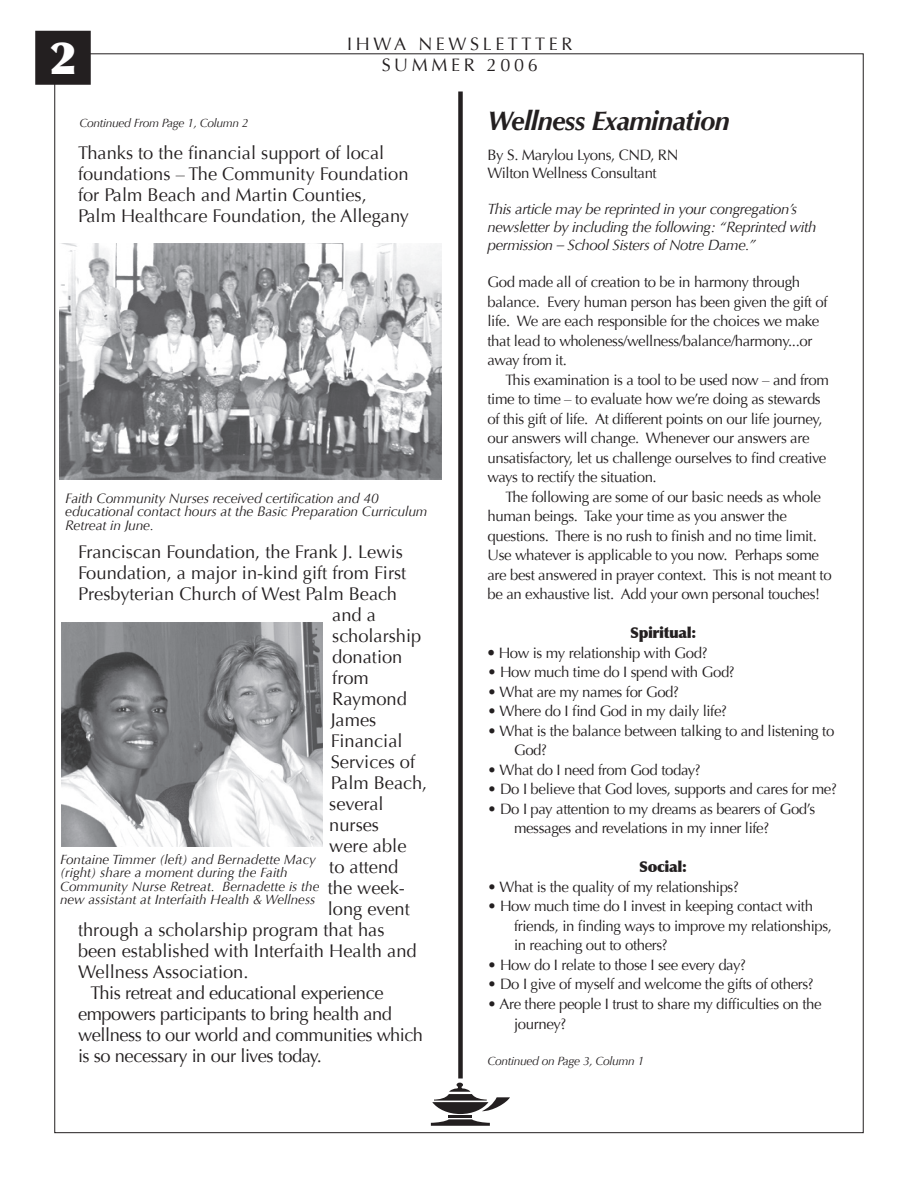
<style>
.page{position:relative;width:918px;height:1188px;background:#fff}
.page>*{position:absolute;margin:0;border:0;box-sizing:border-box;transform-origin:0 0}
.t1{font:900 45px "Optima";color:#fff}
.t2{font:italic 700 27px "Optima";letter-spacing:-.025em;color:#231f20}
.t3{font:18.3px/21px "Optima";color:#231f20}
.t4{font:18.3px "Optima";letter-spacing:-.025em;color:#231f20}
.t5{font:18px "Optima";letter-spacing:.2em;color:#231f20}
.t6{font:15px/19.5px "Optima";letter-spacing:-.025em;color:#231f20}
.t7{font:italic 15px/18px "Optima";letter-spacing:-.025em;color:#231f20}
.t8{font:900 15px "Optima";letter-spacing:-.025em;color:#231f20}
.t9{font:italic 13.95px/14px "Optima";letter-spacing:-.01em;color:#231f20}
.t10{font:italic 13.5px/13.5px "Optima";color:#231f20}
.t11{font:italic 12px "Optima";letter-spacing:-.025em;color:#231f20}
.s1{font-weight:900}
</style>
<div class="page">
<div style="left:458px;top:92px;width:5px;height:986px;background:#231f20"></div>
<svg style="left:431px;top:1083px;width:79px;height:43px"></svg>
<div style="left:36px;top:32px;width:54px;height:52px;background:#231f20"></div>
<div style="left:35px;top:31px;width:56px;height:54px;border:2px solid #231f20"></div>
<img style="left:60px;top:243px;width:382px;height:236px">
<img style="left:61px;top:622px;width:262px;height:225px">
<h1 class="t1" style="left:50px;top:31px;width:28px">2</h1>
<p class="t5" style="left:347px;top:33px;width:227px">IHWA NEWSLETTTER</p>
<p class="t5" style="left:382px;top:55px;width:158px">SUMMER 2006</p>
<p class="t11" style="left:80px;top:115px;width:171px">Continued From Page 1, Column 2</p>
<p class="t3" style="left:78px;top:143px;width:333px">Thanks to the financial support of local foundations – The Community Foundation for Palm Beach and Martin Counties, Palm Healthcare Foundation, the Allegany</p>
<p class="t9" style="left:65px;top:491px;width:364px">Faith Community Nurses received certification and 40 educational contact hours at the Basic Preparation Curriculum<br>Retreat in June.</p>
<p class="t3" style="left:78px;top:542px;width:326px">Franciscan Foundation, the Frank J. Lewis</p>
<p class="t3" style="left:78px;top:563px;width:330px">Foundation, a major in-kind gift from First</p>
<p class="t3" style="left:78px;top:584px;width:321px">Presbyterian Church of West Palm Beach</p>
<p class="t3" style="left:332px;top:605px;width:45px">and a</p>
<p class="t3" style="left:332px;top:626px;width:91px">scholarship</p>
<p class="t3" style="left:332px;top:647px;width:72px">donation</p>
<p class="t3" style="left:332px;top:668px;width:38px">from</p>
<p class="t3" style="left:332px;top:689px;width:76px">Raymond</p>
<p class="t3" style="left:331px;top:710px;width:47px">James</p>
<p class="t3" style="left:331px;top:731px;width:73px">Financial</p>
<p class="t3" style="left:331px;top:752px;width:86px">Services of</p>
<p class="t3" style="left:331px;top:773px;width:98px">Palm Beach,</p>
<p class="t3" style="left:329px;top:794px;width:56px">several</p>
<p class="t3" style="left:329px;top:815px;width:51px">nurses</p>
<p class="t3" style="left:329px;top:836px;width:79px">were able</p>
<p class="t3" style="left:329px;top:857px;width:71px">to attend</p>
<p class="t3" style="left:328px;top:878px;width:79px">the week-</p>
<p class="t3" style="left:328px;top:899px;width:84px">long event</p>
<p class="t3" style="left:78px;top:920px;width:308px">through a scholarship program that has</p>
<p class="t3" style="left:78px;top:941px;width:340px">been established with Interfaith Health and</p>
<p class="t3" style="left:78px;top:962px;width:172px">Wellness Association.</p>
<p class="t4" style="left:91px;top:982px;width:295px">This retreat and educational experience</p>
<p class="t4" style="left:78px;top:1003px;width:316px">empowers participants to bring health and</p>
<p class="t4" style="left:78px;top:1024px;width:347px">wellness to our world and communities which</p>
<p class="t4" style="left:78px;top:1045px;width:246px">is so necessary in our lives today.</p>
<p class="t10" style="left:60px;top:853px;width:261px">Fontaine Timmer (left) and Bernadette Macy (right) share a moment during the Faith Community Nurse Retreat. Bernadette is the new assistant at Interfaith Health &amp; Wellness</p>
<h2 class="t2" style="left:488px;top:105px;width:244px">Wellness Examination</h2>
<p class="t6" style="left:488px;top:146px;width:192px;line-height:18px">By S. Marylou Lyons, CND, RN<br>Wilton Wellness Consultant</p>
<p class="t7" style="left:488px;top:200px;width:330px">This article may be reprinted in your congregation’s newsletter by including the following: “Reprinted with permission – School Sisters of Notre Dame.”</p>
<p class="t6" style="left:488px;top:273px;width:342px">God made all of creation to be in harmony through balance. Every human person has been given the gift of life. We are each responsible for the choices we make that lead to wholeness/wellness/balance/harmony...or away from it.</p>
<p class="t6" style="left:488px;top:370px;width:343px;text-indent:18px">This examination is a tool to be used now – and from time to time – to evaluate how we’re doing as stewards of this gift of life. At different points on our life journey, our answers will change. Whenever our answers are unsatisfactory, let us challenge ourselves to find creative ways to rectify the situation.</p>
<p class="t6" style="left:488px;top:487px;width:346px;text-indent:18px">The following are some of our basic needs as whole human beings. Take your time as you answer the questions. There is no rush to finish and no time limit.<br>Use whatever is applicable to you now. Perhaps some are best answered in prayer context. This is not meant to be an exhaustive list. Add your own personal touches!</p>
<p class="t8" style="left:630px;top:624px;width:67px">Spiritual:</p>
<p class="t6" style="left:488px;top:643px;width:222px"><span class="s1">•</span> How is my relationship with God?</p>
<p class="t6" style="left:488px;top:663px;width:249px">• How much time do I spend with God?</p>
<p class="t6" style="left:488px;top:682px;width:193px">• What are my names for God?</p>
<p class="t6" style="left:488px;top:702px;width:241px">• Where do I find God in my daily life?</p>
<p class="t6" style="left:514px;top:721px;width:322px;text-indent:-27px">• What is the balance between talking to and listening to<br>God?</p>
<p class="t6" style="left:488px;top:760px;width:215px">• What do I need from God today?</p>
<p class="t6" style="left:488px;top:780px;width:351px">• Do I believe that God loves, supports and cares for me?</p>
<p class="t6" style="left:514px;top:799px;width:303px;text-indent:-27px">• Do I pay attention to my dreams as bearers of God’s messages and revelations in my inner life?</p>
<p class="t8" style="left:639px;top:858px;width:49px">Social:</p>
<p class="t6" style="left:487px;top:877px;width:253px">• What is the quality of my relationships?</p>
<p class="t6" style="left:514px;top:897px;width:320px;text-indent:-27px">• How much time do I invest in keeping contact with friends, in finding ways to improve my relationships, in reaching out to others?</p>
<p class="t6" style="left:487px;top:955px;width:260px">• How do I relate to those I see every day?</p>
<p class="t6" style="left:487px;top:975px;width:328px">• Do I give of myself and welcome the gifts of others?</p>
<p class="t6" style="left:514px;top:994px;width:309px;line-height:20.2px;text-indent:-27px">• Are there people I trust to share my difficulties on the journey?</p>
<p class="t11" style="left:488px;top:1054px;width:158px">Continued on Page 3, Column 1</p>
</div>
